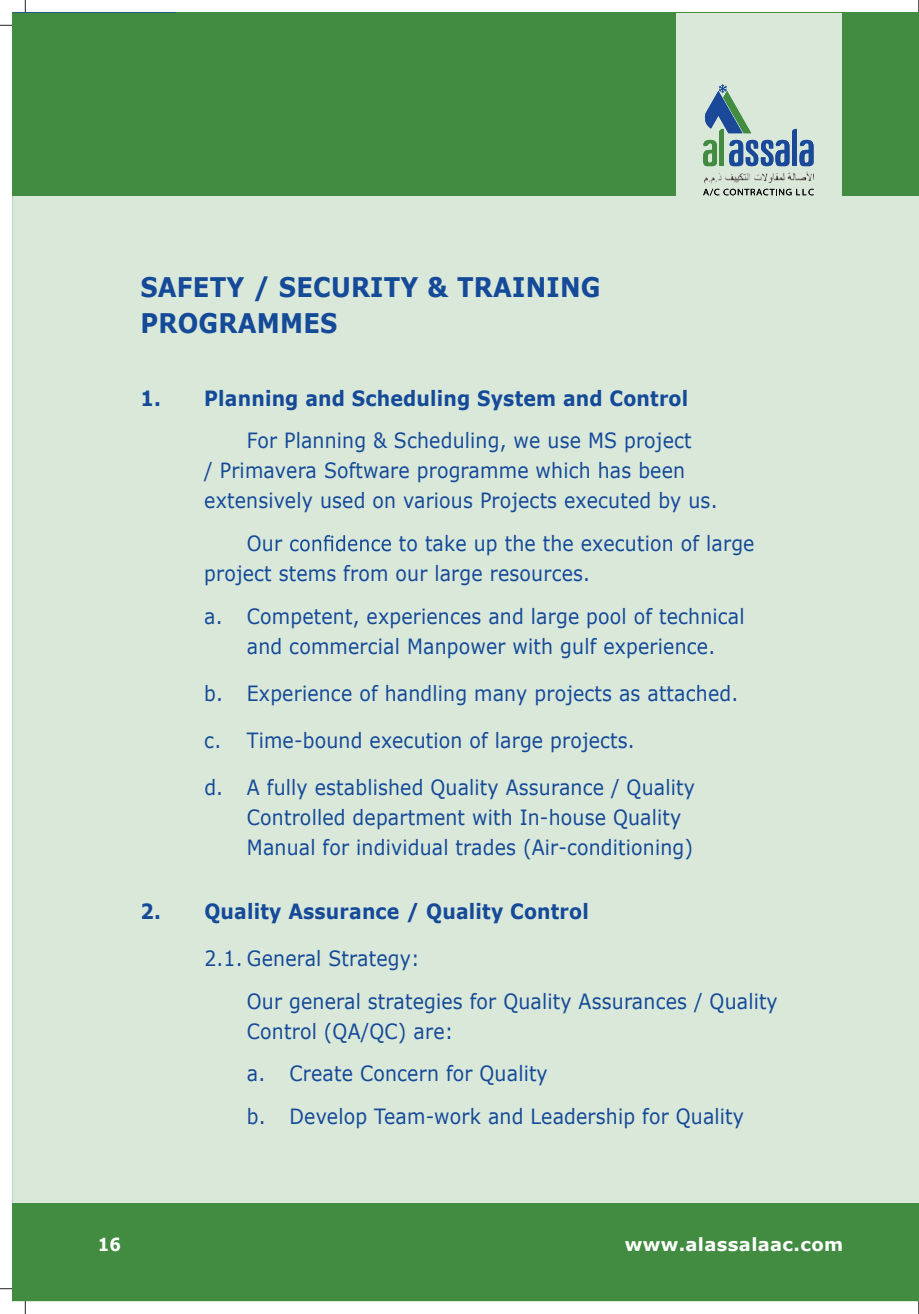
<style>
.page{position:relative;width:919px;height:1314px;background:#fff}
.page>*{position:absolute;margin:0;border:0;box-sizing:border-box;transform-origin:0 0}
.t1{font:700 27px/36px "Verdana";letter-spacing:.01em;color:#154a99;scale:.9 1}
.t2{font:21px/30px "Verdana";letter-spacing:.01em;color:#154a99;scale:.9 1}
.t3{font:700 21px "Verdana";letter-spacing:.01em;color:#154a99;scale:.9 1}
.t4{font:700 18px "Verdana";letter-spacing:.02em;color:#fff}
.t5{font:700 18px "Verdana";letter-spacing:.02em;color:#fff;scale:.9 1}
</style>
<div class="page">
<svg style="left:918px;top:1289px;width:1px;height:25px"></svg>
<svg style="left:918px;top:0;width:1px;height:25px"></svg>
<svg style="left:0;top:0;width:26px;height:26px"></svg>
<div style="left:13px;top:13px;width:905px;height:1288px;background:#d9e8d9"></div>
<div style="left:13px;top:1203px;width:905px;height:98px;background:#418c41"></div>
<svg style="left:0;top:1288px;width:26px;height:26px"></svg>
<img style="left:704px;top:172px;width:108px;height:12px">
<div style="left:13px;top:13px;width:662px;height:183px;background:#418c41"></div>
<div style="left:842px;top:13px;width:76px;height:183px;background:#418c41"></div>
<svg style="left:703px;top:84px;width:110px;height:82px"></svg>
<svg style="left:703px;top:189px;width:110px;height:7px"></svg>
<svg style="left:290px;top:535px;width:101px;height:16px"></svg>
<p class="t1" style="left:140px;top:269px;width:513px">SAFETY / SECURITY &amp; TRAINING<br>PROGRAMMES</p>
<p class="t3" style="left:140px;top:383px;width:610px">1. Planning and Scheduling System and Control</p>
<p class="t2" style="left:204px;top:425px;width:572px;text-indent:43px">For Planning &amp; Scheduling, we use MS project<br>/ Primavera Software programme which has been extensively used on various Projects executed by us.</p>
<p class="t2" style="left:247px;top:528px;width:41px">Our</p>
<p class="t2" style="left:204px;top:528px;width:613px;text-indent:195px">to take up the the execution of large project stems from our large resources.</p>
<p class="t2" style="left:247px;top:601px;width:554px;text-indent:-43px">a. Competent, experiences and large pool of technical and commercial Manpower with gulf experience.</p>
<p class="t2" style="left:204px;top:678px;width:594px">b. Experience of handling many projects as attached.</p>
<p class="t2" style="left:204px;top:725px;width:480px">c. Time-bound execution of large projects.</p>
<p class="t2" style="left:247px;top:772px;width:499px;text-indent:-43px">d. A fully established Quality Assurance / Quality<br>Controlled department with In-house Quality<br>Manual for individual trades (Air-conditioning)</p>
<p class="t3" style="left:140px;top:896px;width:499px">2. Quality Assurance / Quality Control</p>
<p class="t2" style="left:247px;top:937px;width:591px;line-height:42.8px;text-indent:-43px">2.1. General Strategy:<br>Our general strategies for Quality Assurances / Quality</p>
<p class="t2" style="left:247px;top:1009px;width:553px;line-height:42.8px">Control (QA/QC) are:<br>a. Create Concern for Quality<br>b. Develop Team-work and Leadership for Quality</p>
<p class="t5" style="left:98px;top:1232px;width:27px">16</p>
<p class="t4" style="left:624px;top:1232px;width:220px">www.alassalaac.com</p>
</div>
